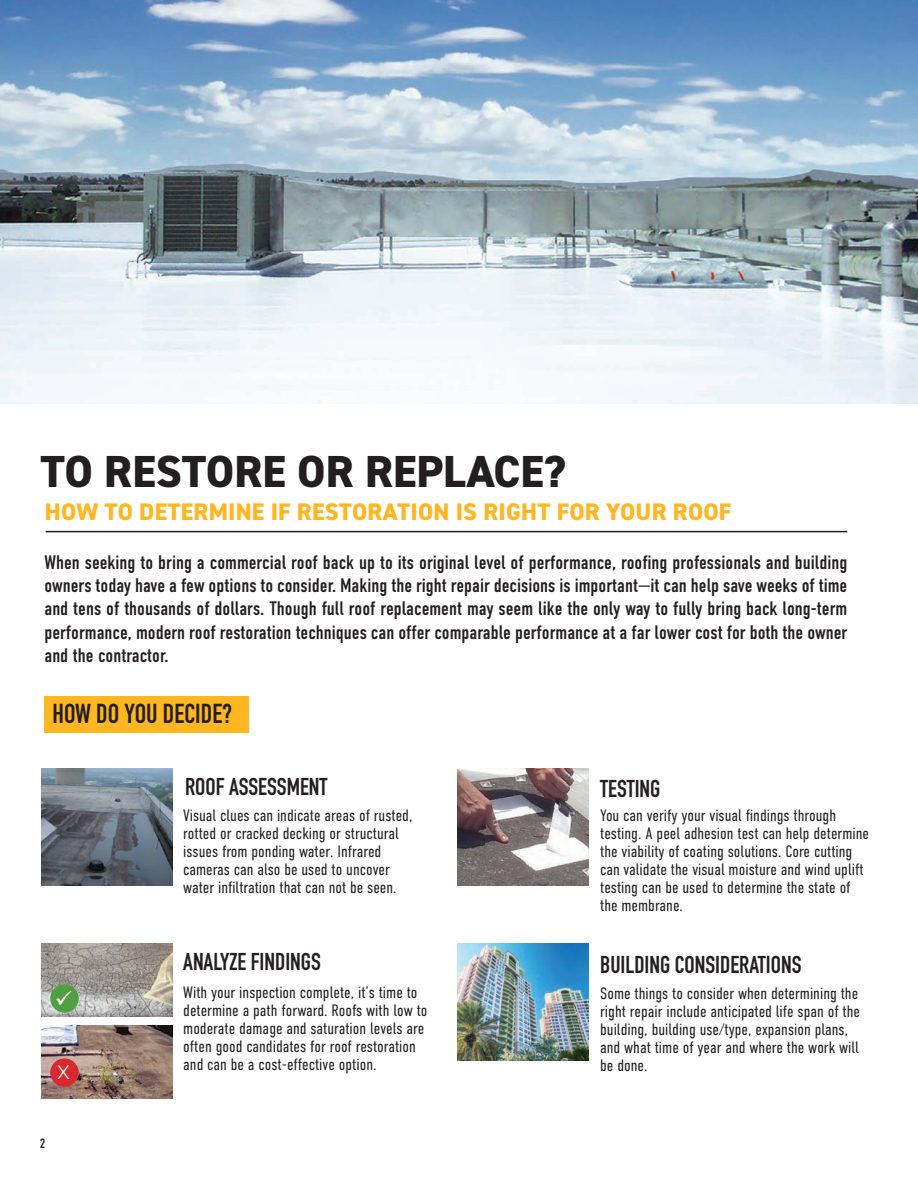
<style>
.page{position:relative;width:918px;height:1188px;background:#fff}
.page>*{position:absolute;margin:0;border:0;box-sizing:border-box;transform-origin:0 0}
.t1{font:800 45px "DIN2014";color:#231f20}
.t2{font:700 27px "DIN Condensed";color:#231f20}
.t3{font:700 24px "DIN Condensed";color:#231f20}
.t4{font:800 24px "DIN2014";letter-spacing:.01em;color:#ffb620}
.t5{font:19.5px/23.4px "DIN Condensed";color:#231f20;text-align:justify}
.t6{font:19.35px "Montserrat Alternates";color:#fff}
.t7{font:300 16.5px/18px "DIN Condensed";color:#231f20}
.t8{font:13.5px "DIN Condensed";color:#231f20}
</style>
<div class="page">
<div style="left:44px;top:696px;width:205px;height:37px;background:#ffb620"></div>
<img style="left:0;top:0;width:918px;height:404px">
<hr style="left:46px;top:531px;width:801px;height:1px;background:#231f20">
<img style="left:41px;top:769px;width:131px;height:116px">
<img style="left:41px;top:1026px;width:131px;height:72px">
<img style="left:457px;top:769px;width:131px;height:116px">
<img style="left:457px;top:944px;width:131px;height:116px">
<div style="left:50px;top:1058px;width:29px;height:29px;background:#d8292e;border-radius:50%"></div>
<svg style="left:41px;top:944px;width:131px;height:73px;background:#a0a195"></svg>
<p class="t1" style="left:40px;top:441px;width:527px">TO RESTORE OR REPLACE?</p>
<p class="t4" style="left:45px;top:495px;width:688px">HOW TO DETERMINE IF RESTORATION IS RIGHT FOR YOUR ROOF</p>
<p class="t5" style="left:44px;top:551px;width:804px">When seeking to bring a commercial roof back up to its original level of performance, roofing professionals and building owners today have a few options to consider. Making the right repair decisions is important—it can help save weeks of time and tens of thousands of dollars. Though full roof replacement may seem like the only way to fully bring back long-term performance, modern roof restoration techniques can offer comparable performance at a far lower cost for both the owner and the contractor.</p>
<p class="t2" style="left:53px;top:695px;width:181px">HOW DO YOU DECIDE?</p>
<p class="t3" style="left:185px;top:770px;width:144px">ROOF ASSESSMENT</p>
<p class="t7" style="left:183px;top:807px;width:231px">Visual clues can indicate areas of rusted, rotted or cracked decking or structural issues from ponding water. Infrared cameras can also be used to uncover water infiltration that can not be seen.</p>
<p class="t6" style="left:57px;top:1059px;width:14px">X</p>
<p class="t8" style="left:40px;top:1136px;width:7px">2</p>
<p class="t3" style="left:183px;top:946px;width:139px">ANALYZE FINDINGS</p>
<p class="t7" style="left:183px;top:983px;width:246px">With your inspection complete, it’s time to determine a path forward. Roofs with low to moderate damage and saturation levels are often good candidates for roof restoration and can be a cost-effective option.</p>
<p class="t3" style="left:600px;top:772px;width:62px">TESTING</p>
<p class="t7" style="left:600px;top:807px;width:270px">You can verify your visual findings through testing. A peel adhesion test can help determine the viability of coating solutions. Core cutting can validate the visual moisture and wind uplift testing can be used to determine the state of the membrane.</p>
<p class="t3" style="left:600px;top:948px;width:203px">BUILDING CONSIDERATIONS</p>
<p class="t7" style="left:600px;top:985px;width:261px">Some things to consider when determining the right repair include anticipated life span of the building, building use/type, expansion plans, and what time of year and where the work will be done.</p>
</div>
